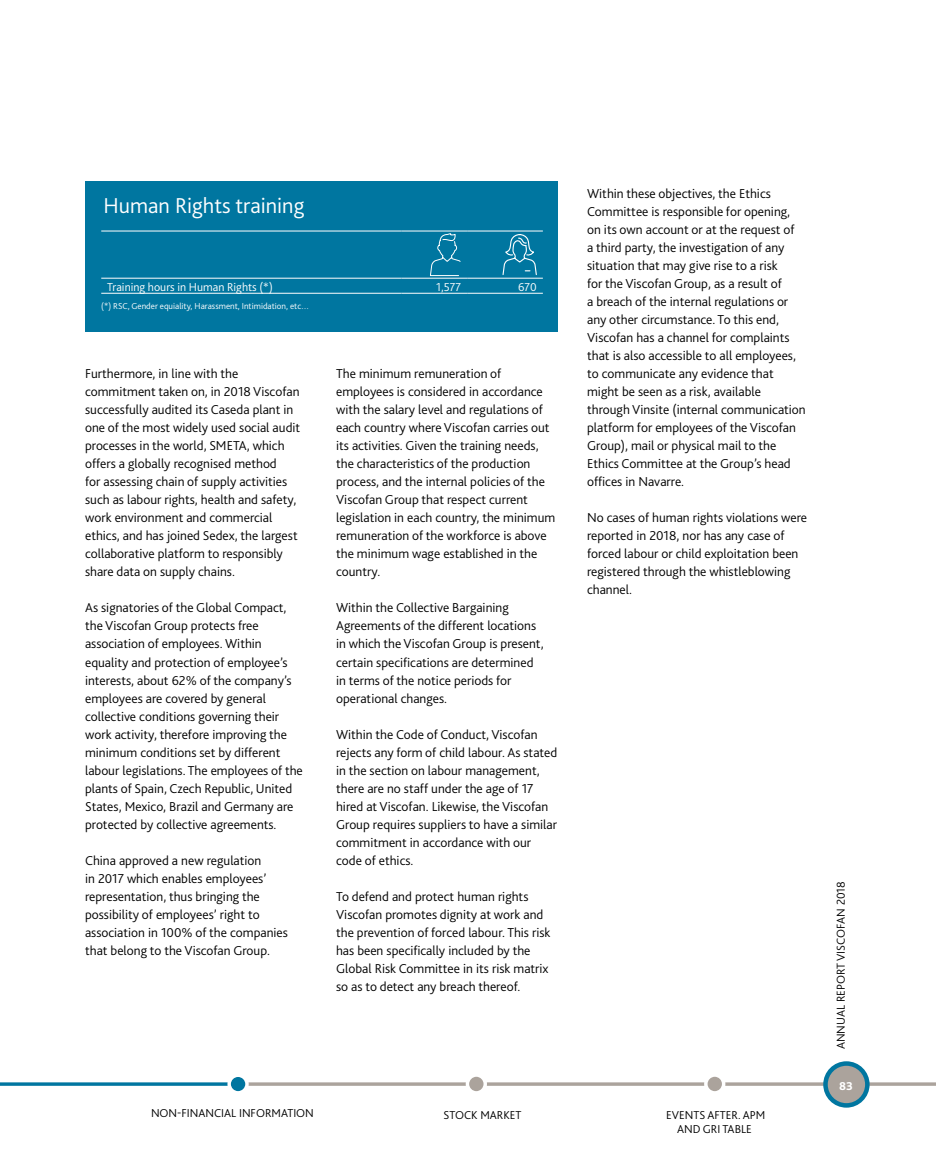
<style>
.page{position:relative;width:936px;height:1149px;background:#fff}
.page>*{position:absolute;margin:0;border:0;box-sizing:border-box;transform-origin:0 0}
.t1{font:300 22.5px "Bliss 2";color:#fff}
.t2{font:300 13.5px/18px "Bliss 2";color:#000}
.t3{font:300 12px/14.4px "Bliss 2";color:#000;text-align:center}
.t4{font:300 12px "Bliss 2";color:#fff}
.t5{font:800 12px "Bliss 2";color:#fff}
.t6{font:300 9px "Bliss 2";color:#fff}
</style>
<div class="page">
<svg style="left:1px;top:1082px;width:226px;height:3px"></svg>
<svg style="left:249px;top:1082px;width:216px;height:3px"></svg>
<svg style="left:487px;top:1082px;width:217px;height:3px"></svg>
<svg style="left:725px;top:1081px;width:210px;height:4px"></svg>
<svg style="left:229px;top:1074px;width:18px;height:18px"></svg>
<div style="left:227px;top:1073px;width:22px;height:21px;border:3px solid #fff;border-radius:50%"></div>
<svg style="left:467px;top:1074px;width:18px;height:18px"></svg>
<div style="left:465px;top:1072px;width:22px;height:22px;border:3px solid #fff;border-radius:50%"></div>
<svg style="left:705px;top:1074px;width:18px;height:18px"></svg>
<div style="left:704px;top:1072px;width:21px;height:22px;border:3px solid #fff;border-radius:50%"></div>
<svg style="left:825px;top:1063px;width:42px;height:41px"></svg>
<div style="left:823px;top:1060px;width:46px;height:47px;border:4px solid #0076a0;border-radius:50%"></div>
<div style="left:85px;top:181px;width:472px;height:151px;background:#0076a0"></div>
<hr style="left:101px;top:230px;width:300px;height:1px;background:#fff">
<hr style="left:401px;top:230px;width:66px;height:1px;background:#fff">
<hr style="left:467px;top:230px;width:76px;height:1px;background:#fff">
<hr style="left:101px;top:278px;width:300px;height:1px;background:#fff">
<hr style="left:401px;top:278px;width:66px;height:1px;background:#fff">
<hr style="left:467px;top:278px;width:76px;height:1px;background:#fff">
<hr style="left:101px;top:293px;width:300px;height:1px;background:#fff">
<hr style="left:401px;top:293px;width:66px;height:1px;background:#fff">
<hr style="left:467px;top:293px;width:76px;height:1px;background:#fff">
<svg style="left:430px;top:233px;width:31px;height:43px"></svg>
<svg style="left:502px;top:234px;width:35px;height:42px"></svg>
<h1 class="t1" style="left:103px;top:191px;width:202px">Human Rights training</h1>
<p class="t4" style="left:107px;top:279px;width:167px">Training hours in Human Rights (*)</p>
<p class="t4" style="left:436px;top:279px;width:26px">1,577</p>
<p class="t4" style="left:518px;top:279px;width:20px">670</p>
<p class="t6" style="left:101px;top:300px;width:209px">(*) RSC, Gender equiality, Harassment, Intimidation, etc…</p>
<p class="t2" style="left:85px;top:364px;width:217px">Furthermore, in line with the commitment taken on, in 2018 Viscofan successfully audited its Caseda plant in one of the most widely used social audit processes in the world, SMETA, which offers a globally recognised method<br>for assessing chain of supply activities such as labour rights, health and safety, work environment and commercial ethics, and has joined Sedex, the largest collaborative platform to responsibly share data on supply chains.</p>
<p class="t2" style="left:85px;top:598px;width:219px">As signatories of the Global Compact, the Viscofan Group protects free association of employees. Within equality and protection of employee’s interests, about 62% of the company’s employees are covered by general collective conditions governing their work activity, therefore improving the minimum conditions set by different labour legislations. The employees of the plants of Spain, Czech Republic, United States, Mexico, Brazil and Germany are protected by collective agreements.</p>
<p class="t2" style="left:85px;top:850px;width:204px">China approved a new regulation<br>in 2017 which enables employees’ representation, thus bringing the possibility of employees’ right to association in 100% of the companies that belong to the Viscofan Group.</p>
<p class="t2" style="left:336px;top:364px;width:221px">The minimum remuneration of employees is considered in accordance with the salary level and regulations of each country where Viscofan carries out its activities. Given the training needs, the characteristics of the production process, and the internal policies of the Viscofan Group that respect current legislation in each country, the minimum remuneration of the workforce is above the minimum wage established in the country.</p>
<p class="t2" style="left:336px;top:598px;width:209px">Within the Collective Bargaining Agreements of the different locations in which the Viscofan Group is present, certain specifications are determined in terms of the notice periods for operational changes.</p>
<p class="t2" style="left:336px;top:724px;width:223px">Within the Code of Conduct, Viscofan rejects any form of child labour. As stated in the section on labour management, there are no staff under the age of 17 hired at Viscofan. Likewise, the Viscofan Group requires suppliers to have a similar commitment in accordance with our code of ethics.</p>
<p class="t2" style="left:336px;top:886px;width:216px">To defend and protect human rights Viscofan promotes dignity at work and the prevention of forced labour. This risk has been specifically included by the Global Risk Committee in its risk matrix so as to detect any breach thereof.</p>
<p class="t2" style="left:587px;top:184px;width:220px">Within these objectives, the Ethics Committee is responsible for opening, on its own account or at the request of<br>a third party, the investigation of any situation that may give rise to a risk<br>for the Viscofan Group, as a result of<br>a breach of the internal regulations or any other circumstance. To this end, Viscofan has a channel for complaints that is also accessible to all employees, to communicate any evidence that might be seen as a risk, available through Vinsite (internal communication platform for employees of the Viscofan Group), mail or physical mail to the Ethics Committee at the Group’s head offices in Navarre.</p>
<p class="t2" style="left:587px;top:508px;width:221px">No cases of human rights violations were reported in 2018, nor has any case of forced labour or child exploitation been registered through the whistleblowing channel.</p>
<p class="t3" style="left:151px;top:1105px;width:164px">NON-FINANCIAL INFORMATION</p>
<p class="t3" style="left:443px;top:1106px;width:79px">STOCK MARKET</p>
<p class="t3" style="left:666px;top:1106px;width:101px">EVENTS AFTER. APM<br>AND GRI TABLE</p>
<p class="t3" style="left:833px;top:1048px;width:169px;rotate:-90deg">ANNUAL REPORT VISCOFAN 2018</p>
<p class="t5" style="left:839px;top:1077px;width:15px">83</p>
</div>
